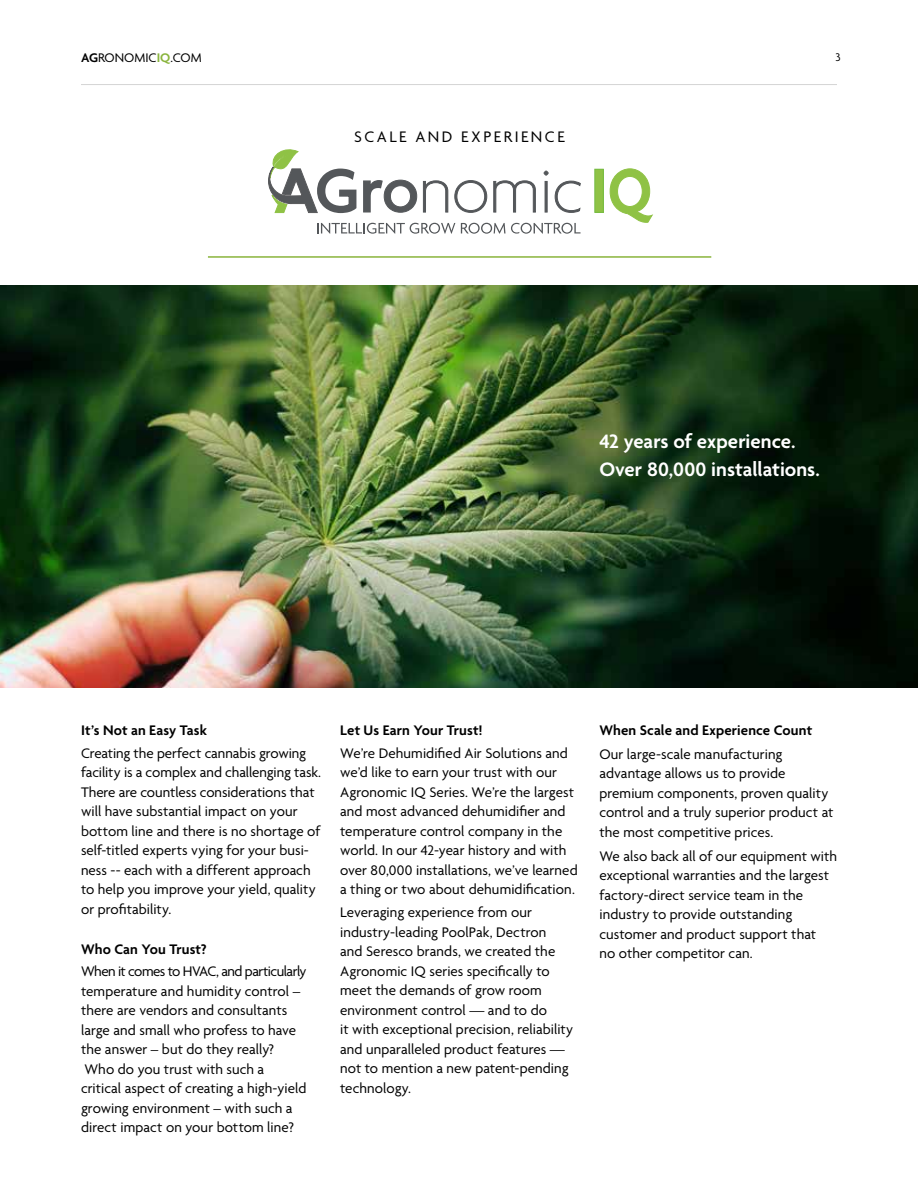
<style>
.page{position:relative;width:918px;height:1188px;background:#fff}
.page>*{position:absolute;margin:0;border:0;box-sizing:border-box;transform-origin:0 0}
.t1{font:600 21px/28.5px "Agenda";color:#fff}
.t2{font:16.5px "Agenda";letter-spacing:.15em;color:#000}
.t3{font:15px/19.5px "Agenda";letter-spacing:.005em;color:#000}
.t4{font:600 15px "Agenda";letter-spacing:.01em;color:#000}
.t5{font:13.5px "Agenda";color:#000}
.t6{font:12px "Agenda";color:#000}
.s1{font-weight:600}
.s2{font-weight:600;color:#89b43c}
</style>
<div class="page">
<img style="left:0;top:286px;width:918px;height:402px">
<hr style="left:81px;top:84px;width:756px;height:1px;background:#d4d4d4">
<hr style="left:208px;top:256px;width:503px;height:2px;background:#89b43c">
<svg style="left:317px;top:223px;width:138px;height:11px"></svg>
<svg style="left:461px;top:223px;width:120px;height:11px"></svg>
<svg style="left:544px;top:171px;width:37px;height:42px"></svg>
<div style="left:595px;top:169px;width:8px;height:43px;background:#8fc245"></div>
<svg style="left:609px;top:168px;width:44px;height:55px"></svg>
<svg style="left:268px;top:149px;width:268px;height:65px"></svg>
<p class="t5" style="left:81px;top:49px;width:122px"><span class="s1">AG</span>RONOMIC<span class="s2">IQ</span>.COM</p>
<p class="t6" style="left:835px;top:50px;width:7px">3</p>
<p class="t2" style="left:354px;top:127px;width:212px">SCALE AND EXPERIENCE</p>
<h1 class="t1" style="left:599px;top:428px;width:222px">42 years of experience.<br>Over 80,000 installations.</h1>
<p class="t4" style="left:81px;top:722px;width:127px">It’s Not an Easy Task</p>
<p class="t3" style="left:81px;top:743px;width:242px">Creating the perfect cannabis growing facility is a complex and challenging task.<br>There are countless considerations that will have substantial impact on your bottom line and there is no shortage of self-titled experts vying for your busi&shy;ness -- each with a different approach to help you improve your yield, quality or profitability.</p>
<p class="t4" style="left:81px;top:941px;width:127px">Who Can You Trust?</p>
<p class="t3" style="left:81px;top:961px;width:227px">When it comes to HVAC, and particularly temperature and humidity control – there are vendors and consultants large and small who profess to have the answer – but do they really?<br>Who do you trust with such a<br>critical aspect of creating a high-yield growing environment – with such a direct impact on your bottom line?</p>
<p class="t4" style="left:340px;top:722px;width:144px">Let Us Earn Your Trust!</p>
<p class="t3" style="left:340px;top:743px;width:239px">We’re Dehumidified Air Solutions and we’d like to earn your trust with our Agronomic IQ Series. We’re the largest and most advanced dehumidifier and temperature control company in the world. In our 42-year history and with over 80,000 installations, we’ve learned a thing or two about dehumidification.</p>
<p class="t3" style="left:340px;top:902px;width:235px">Leveraging experience from our industry-leading PoolPak, Dectron<br>and Seresco brands, we created the<br>Agronomic IQ series specifically to meet the demands of grow room environment control — and to do<br>it with exceptional precision, reliability and unparalleled product features — not to mention a new patent-pending technology.</p>
<p class="t4" style="left:599px;top:722px;width:214px">When Scale and Experience Count</p>
<p class="t3" style="left:599px;top:744px;width:236px">Our large-scale manufacturing advantage allows us to provide premium components, proven quality control and a truly superior product at the most competitive prices.</p>
<p class="t3" style="left:599px;top:846px;width:239px">We also back all of our equipment with exceptional warranties and the largest factory-direct service team in the industry to provide outstanding customer and product support that<br>no other competitor can.</p>
</div>
